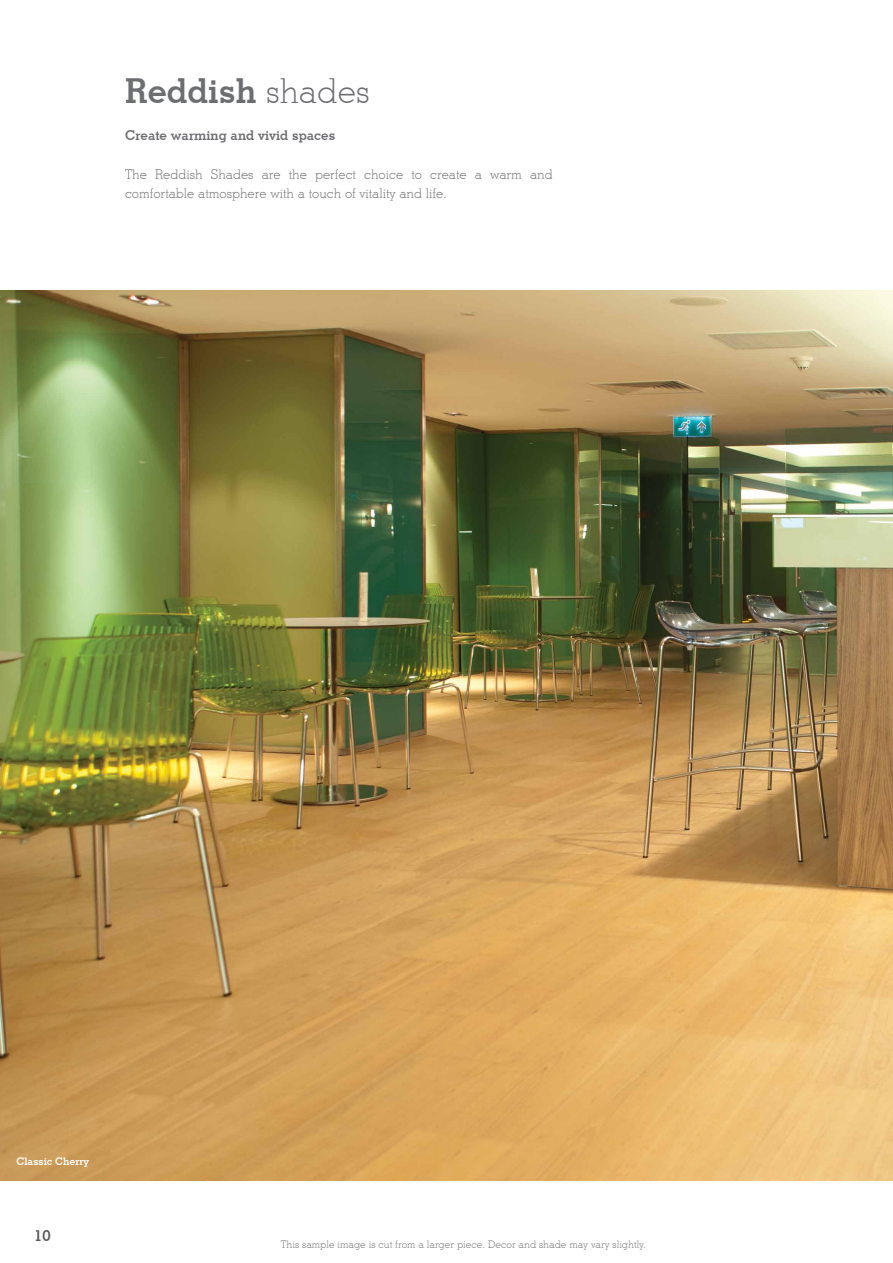
<style>
.page{position:relative;width:893px;height:1263px;background:#fff}
.page>*{position:absolute;margin:0;border:0;box-sizing:border-box;transform-origin:0 0}
.t1{font:700 34.5px "Stymie BT";color:#6d6e71}
.t2{font:700 15px "Stymie BT";color:#58595b}
.t3{font:300 13.5px/19.5px "Stymie BT";color:#6d6e71}
.t4{font:700 13.5px "Stymie BT";color:#6d6e71}
.t5{font:300 10.5px "Stymie BT";color:#6d6e71}
.t6{font:700 10.5px "Stymie BT";color:#fff}
.s1{font-weight:300}
</style>
<div class="page">
<img style="left:0;top:291px;width:893px;height:889px">
<h1 class="t1" style="left:125px;top:70px;width:246px">Reddish <span class="s1">shades</span></h1>
<p class="t4" style="left:125px;top:127px;width:212px">Create warming and vivid spaces</p>
<p class="t3" style="left:125px;top:164px;width:429px">The Reddish Shades are the perfect choice to create a warm and comfortable atmosphere with a touch of vitality and life.</p>
<p class="t6" style="left:16px;top:1155px;width:74px">Classic Cherry</p>
<p class="t2" style="left:34px;top:1226px;width:18px">10</p>
<p class="t5" style="left:281px;top:1237px;width:367px">This sample image is cut from a larger piece. Decor and shade may vary slightly.</p>
</div>
